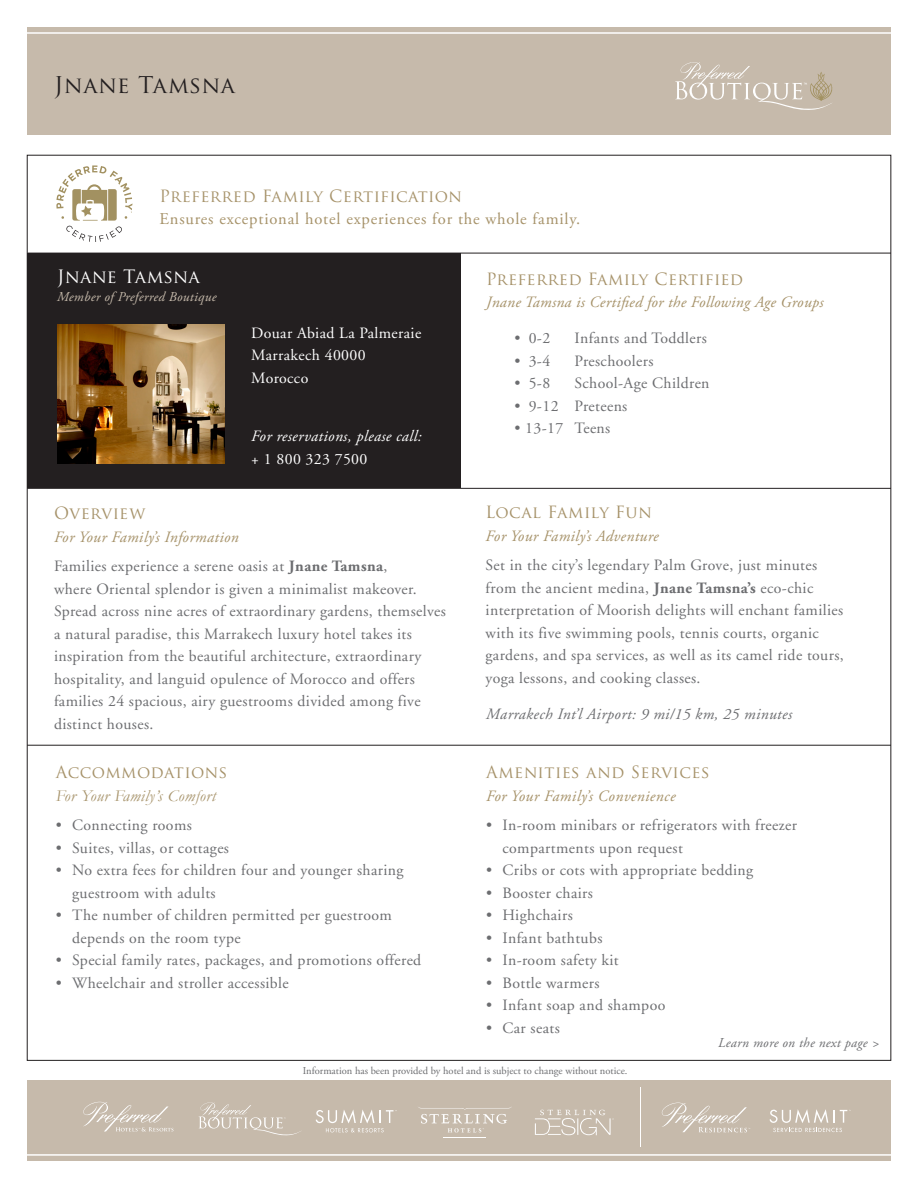
<style>
.page{position:relative;width:918px;height:1188px;background:#fff}
.page>*{position:absolute;margin:0;border:0;box-sizing:border-box;transform-origin:0 0}
.t1{font:22.5px "Trajan Pro";letter-spacing:.03em;color:#231f20}
.t2{font:18px "Trajan Pro";letter-spacing:.02em;color:#fff}
.t3{font:16.5px/22.5px "Adobe Garamond Pro";letter-spacing:.05em;color:#a69269}
.t4{font:16.5px "Trajan Pro";letter-spacing:.02em;color:#a69269}
.t5{font:italic 16.5px/22.5px "Garamond";letter-spacing:.03em;color:#a69269}
.t6{font:15.75px/22.5px "Adobe Garamond";letter-spacing:.025em;color:#6c6d70}
.t7{font:italic 15.75px "Adobe Garamond Pro";letter-spacing:.02em;color:#a69269}
.t8{font:15.75px "Adobe Garamond Pro";letter-spacing:.025em;color:#6c6d70}
.t9{font:15.75px "Adobe Garamond";letter-spacing:.025em;color:#fff}
.t10{font:italic 15.75px "Adobe Garamond";letter-spacing:.025em;color:#6c6d70}
.t11{font:italic 15.75px "Adobe Garamond Pro";letter-spacing:.025em;color:#fff}
.t12{font:15.75px "Adobe Garamond Pro";letter-spacing:.025em;color:#fff}
.t13{font:italic 13.5px "Adobe Garamond Pro";letter-spacing:.025em;color:#c6baab}
.t14{font:italic 13.5px "Adobe Garamond Pro";letter-spacing:.025em;color:#6c6d70}
.t15{font:10.5px "Adobe Garamond Pro";color:#6c6d70}
.s1{font-family:"Trajan Pro"}
.s2{font-weight:700}
.s3{font-family:"Trajan Pro";font-style:normal}
</style>
<div class="page">
<div style="left:27px;top:253px;width:434px;height:235px;background:#231f20"></div>
<hr style="left:27px;top:253px;width:864px;height:1px;background:#231f20">
<div style="left:27px;top:1080px;width:864px;height:81px;background:#c6baab"></div>
<hr style="left:27px;top:488px;width:864px;height:1px;background:#231f20">
<img style="left:57px;top:324px;width:167px;height:140px">
<hr style="left:27px;top:1154px;width:865px;height:2px;background:#fff">
<div style="left:27px;top:27px;width:864px;height:108px;background:#c6baab"></div>
<hr style="left:27px;top:32px;width:865px;height:2px;background:#fff">
<hr style="left:27px;top:745px;width:864px;height:1px;background:#231f20">
<svg style="left:675px;top:62px;width:157px;height:48px"></svg>
<hr style="left:444px;top:1138px;width:42px;height:1px;background:#fff">
<svg style="left:418px;top:1107px;width:93px;height:26px"></svg>
<hr style="left:640px;top:1087px;width:1px;height:59px;background:#fff">
<svg style="left:770px;top:1109px;width:81px;height:23px"></svg>
<svg style="left:316px;top:1110px;width:81px;height:22px"></svg>
<svg style="left:199px;top:1102px;width:102px;height:34px"></svg>
<svg style="left:83px;top:1102px;width:90px;height:29px"></svg>
<svg style="left:662px;top:1103px;width:88px;height:29px"></svg>
<svg style="left:535px;top:1110px;width:79px;height:25px"></svg>
<svg style="left:56px;top:165px;width:76px;height:77px"></svg>
<p class="t1" style="left:54px;top:70px;width:182px">Jnane Tamsna</p>
<p class="t3" style="left:159px;top:186px;width:422px"><span class="s1">Preferred Family Certification<br></span>Ensures exceptional hotel experiences for the whole family.</p>
<p class="t2" style="left:57px;top:266px;width:144px">Jnane Tamsna</p>
<p class="t13" style="left:57px;top:289px;width:161px">Member of Preferred Boutique</p>
<p class="t9" style="left:251px;top:324px;width:172px">Douar Abiad La Palmeraie</p>
<p class="t9" style="left:251px;top:347px;width:116px">Marrakech 40000</p>
<p class="t9" style="left:251px;top:369px;width:59px">Morocco</p>
<p class="t11" style="left:251px;top:427px;width:172px">For reservations, please call:</p>
<p class="t12" style="left:251px;top:449px;width:118px">+ 1 800 323 7500</p>
<p class="t4" style="left:54px;top:503px;width:93px">Overview</p>
<p class="t7" style="left:54px;top:527px;width:186px">For Your Family’s Information</p>
<p class="t6" style="left:54px;top:555px;width:393px">Families experience a serene oasis at <span class="s2">Jnane Tamsna</span>,<br>where Oriental splendor is given a minimalist makeover.<br>Spread across nine acres of extraordinary gardens, themselves a natural paradise, this Marrakech luxury hotel takes its inspiration from the beautiful architecture, extraordinary hospitality, and languid opulence of Morocco and offers families 24 spacious, airy guestrooms divided among five distinct houses.</p>
<p class="t5" style="left:56px;top:762px;width:173px"><span class="s3">Accommodations<br></span>For Your Family’s Comfort</p>
<p class="t6" style="left:56px;top:814px;width:138px">• Connecting rooms</p>
<p class="t6" style="left:56px;top:837px;width:175px">• Suites, villas, or cottages</p>
<p class="t6" style="left:72px;top:859px;width:333px;text-indent:-16px">• No extra fees for children four and younger sharing guestroom with adults</p>
<p class="t6" style="left:72px;top:904px;width:321px;text-indent:-16px">• The number of children permitted per guestroom depends on the room type</p>
<p class="t6" style="left:56px;top:949px;width:367px">• Special family rates, packages, and promotions offered</p>
<p class="t6" style="left:56px;top:972px;width:234px">• Wheelchair and stroller accessible</p>
<p class="t4" style="left:486px;top:268px;width:259px">Preferred Family Certified</p>
<p class="t7" style="left:486px;top:293px;width:339px">Jnane Tamsna is Certified for the Following Age Groups</p>
<p class="t8" style="left:514px;top:329px;width:37px">• 0-2</p>
<p class="t8" style="left:575px;top:329px;width:134px">Infants and Toddlers</p>
<p class="t8" style="left:514px;top:351px;width:37px">• 3-4</p>
<p class="t8" style="left:575px;top:351px;width:81px">Preschoolers</p>
<p class="t8" style="left:514px;top:374px;width:37px">• 5-8</p>
<p class="t8" style="left:575px;top:374px;width:137px">School-Age Children</p>
<p class="t8" style="left:514px;top:396px;width:114px">• 9-12 Preteens</p>
<p class="t8" style="left:514px;top:419px;width:97px">• 13-17 Teens</p>
<p class="t4" style="left:486px;top:502px;width:168px">Local Family Fun</p>
<p class="t7" style="left:486px;top:527px;width:175px">For Your Family’s Adventure</p>
<p class="t6" style="left:486px;top:554px;width:360px">Set in the city’s legendary Palm Grove, just minutes from the ancient medina, <span class="s2">Jnane Tamsna’s</span> eco-chic interpretation of Moorish delights will enchant families with its five swimming pools, tennis courts, organic gardens, and spa services, as well as its camel ride tours, yoga lessons, and cooking classes.</p>
<p class="t10" style="left:486px;top:705px;width:307px">Marrakech Int’l Airport: 9 mi/15 km, 25 minutes</p>
<p class="t4" style="left:486px;top:762px;width:225px">Amenities and Services</p>
<p class="t7" style="left:486px;top:786px;width:191px">For Your Family’s Convenience</p>
<p class="t6" style="left:502px;top:814px;width:296px;text-indent:-16px">• In-room minibars or refrigerators with freezer compartments upon request</p>
<p class="t6" style="left:486px;top:859px;width:269px">• Cribs or cots with appropriate bedding</p>
<p class="t6" style="left:486px;top:882px;width:108px">• Booster chairs</p>
<p class="t6" style="left:486px;top:904px;width:88px">• Highchairs</p>
<p class="t6" style="left:486px;top:927px;width:118px">• Infant bathtubs</p>
<p class="t6" style="left:486px;top:949px;width:134px">• In-room safety kit</p>
<p class="t6" style="left:486px;top:972px;width:115px">• Bottle warmers</p>
<p class="t6" style="left:486px;top:994px;width:181px">• Infant soap and shampoo</p>
<p class="t6" style="left:486px;top:1017px;width:75px">• Car seats</p>
<p class="t14" style="left:718px;top:1035px;width:163px">Learn more on the next page &gt;</p>
<p class="t15" style="left:303px;top:1064px;width:326px">Information has been provided by hotel and is subject to change without notice.</p>
</div>
